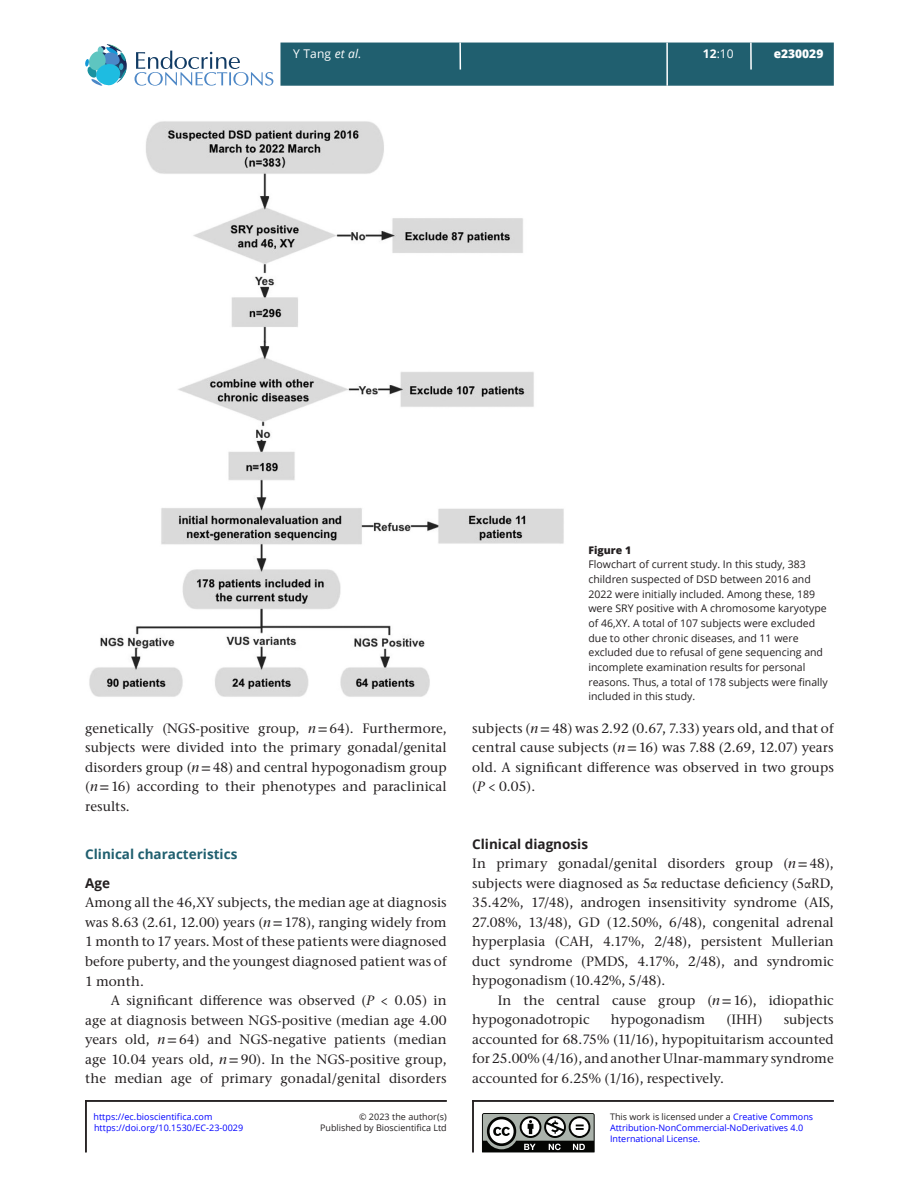
<style>
.page{position:relative;width:919px;height:1187px;background:#fff}
.page>*{position:absolute;margin:0;border:0;box-sizing:border-box;transform-origin:0 0}
.TXI{font:500 13.5px/19.5px "Stone Serif ITC Pro";letter-spacing:.005em;color:#231f20;text-align:justify}
.TXT{font:500 13.5px/19.5px "Stone Serif ITC Pro";letter-spacing:.005em;color:#231f20;text-align:justify}
.t1{font:700 13.5px "Open Sans";color:#205f6f}
.H3-H2{font:700 13.5px "Open Sans";color:#231f20}
.t2{font:12px "Open Sans";letter-spacing:.015em;color:#fff}
.t3{font:800 12px "Open Sans";color:#fff}
.FC{font:10.5px/14.7px "Open Sans";color:#231f20}
.FC-2{font:800 10.5px "Open Sans";color:#231f20}
.t4{font:9px/11.2px "Open Sans";color:#00f}
.t5{font:9px/11.6px "Open Sans";color:#231f20;text-align:right}
.s1{font-style:italic}
.s2{font-weight:700}
.s3{font-family:"STIX Two Text"}
.s4{font-family:"STIX Two Text";font-size:12px}
.s5{color:#231f20}
</style>
<div class="page">
<div style="left:280px;top:43px;width:553px;height:43px;background:#205f6f;border:2px solid #205f6f"></div>
<svg style="left:750px;top:43px;width:1px;height:27px"></svg>
<hr style="left:459px;top:43px;width:2px;height:27px;background:#fff">
<svg style="left:134px;top:51px;width:139px;height:35px"></svg>
<svg style="left:85px;top:44px;width:42px;height:42px"></svg>
<hr style="left:666px;top:43px;width:2px;height:43px;background:#fff">
<img style="left:89px;top:121px;width:475px;height:576px">
<hr style="left:85px;top:1100px;width:361px;height:1px;background:#231f20">
<hr style="left:85px;top:1100px;width:2px;height:52px;background:#231f20">
<hr style="left:472px;top:1100px;width:361px;height:1px;background:#231f20">
<hr style="left:472px;top:1100px;width:1px;height:52px;background:#231f20">
<svg style="left:482px;top:1113px;width:113px;height:40px"></svg>
<p class="t2" style="left:293px;top:46px;width:70px">Y Tang <span class="s1">et al.</span></p>
<p class="t3" style="left:773px;top:45px;width:51px">e230029</p>
<p class="t2" style="left:703px;top:46px;width:32px"><span class="s2">12</span>:10</p>
<p class="TXI" style="left:85px;top:718px;width:363px">genetically (NGS-positive group, <span class="s1">n</span><span class="s3">=</span>64). Furthermore, subjects were divided into the primary gonadal/genital disorders group (<span class="s1">n</span><span class="s3">=</span>48) and central hypogonadism group (<span class="s1">n</span><span class="s3">=</span>16) according to their phenotypes and paraclinical results.</p>
<h2 class="t1" style="left:85px;top:844px;width:154px">Clinical characteristics</h2>
<p class="H3-H2" style="left:85px;top:873px;width:26px">Age</p>
<p class="TXT" style="left:85px;top:893px;width:363px">Among all the 46,XY subjects, the median age at diagnosis was 8.63 (2.61, 12.00) years (<span class="s1">n</span><span class="s3">=</span>178), ranging widely from 1 month to 17 years. Most of these patients were diagnosed before puberty, and the youngest diagnosed patient was of 1 month.</p>
<p class="TXI" style="left:85px;top:990px;width:363px;text-indent:26px">A significant difference was observed (<span class="s1">P</span> &lt; 0.05) in age at diagnosis between NGS-positive (median age 4.00 years old, <span class="s1">n</span><span class="s3">=</span>64) and NGS-negative patients (median age 10.04 years old, <span class="s1">n</span><span class="s3">=</span>90). In the NGS-positive group, the median age of primary gonadal/genital disorders</p>
<p class="t4" style="left:93px;top:1110px;width:120px">https://ec.bioscientifica.com</p>
<p class="t5" style="left:320px;top:1110px;width:128px">© 2023 the author(s)<br>Published by Bioscientifica Ltd</p>
<p class="t4" style="left:94px;top:1122px;width:151px">https://doi.org/10.1530/EC-23-0029</p>
<p class="FC-2" style="left:588px;top:542px;width:44px">Figure 1</p>
<p class="FC" style="left:588px;top:557px;width:241px">Flowchart of current study. In this study, 383 children suspected of DSD between 2016 and 2022 were initially included. Among these, 189 were SRY positive with A chromosome karyotype of 46,XY. A total of 107 subjects were excluded due to other chronic diseases, and 11 were excluded due to refusal of gene sequencing and incomplete examination results for personal reasons. Thus, a total of 178 subjects were finally included in this study.</p>
<p class="TXI" style="left:472px;top:718px;width:363px">subjects (<span class="s1">n</span><span class="s3">=</span>48) was 2.92 (0.67, 7.33) years old, and that of central cause subjects (<span class="s1">n</span><span class="s3">=</span>16) was 7.88 (2.69, 12.07) years old. A significant difference was observed in two groups (<span class="s1">P</span> &lt; 0.05).</p>
<h3 class="H3-H2" style="left:472px;top:834px;width:117px">Clinical diagnosis</h3>
<p class="TXT" style="left:472px;top:853px;width:363px">In primary gonadal/genital disorders group (<span class="s1">n</span><span class="s3">=</span>48), subjects were diagnosed as 5<span class="s4">α</span> reductase deficiency (5<span class="s4">α</span>RD, 35.42%, 17/48), androgen insensitivity syndrome (AIS, 27.08%, 13/48), GD (12.50%, 6/48), congenital adrenal hyperplasia (CAH, 4.17%, 2/48), persistent Mullerian duct syndrome (PMDS, 4.17%, 2/48), and syndromic hypogonadism (10.42%, 5/48).</p>
<p class="TXI" style="left:472px;top:990px;width:363px;text-indent:26px">In the central cause group (<span class="s1">n</span><span class="s3">=</span>16), idiopathic hypogonadotropic</p>
<p class="TXI" style="left:610px;top:1009px;width:96px">hypogonadism</p>
<p class="TXI" style="left:726px;top:1009px;width:38px">(IHH)</p>
<p class="TXI" style="left:472px;top:1009px;width:363px;text-indent:311px">subjects accounted for 68.75% (11/16), hypopituitarism accounted for 25.00% (4/16), and another Ulnar-mammary syndrome accounted for 6.25% (1/16), respectively.</p>
<p class="t4" style="left:610px;top:1110px;width:204px"><span class="s5">This work is licensed under a</span> Creative Commons<br>Attribution-NonCommercial-NoDerivatives 4.0<br>International License.</p>
</div>
